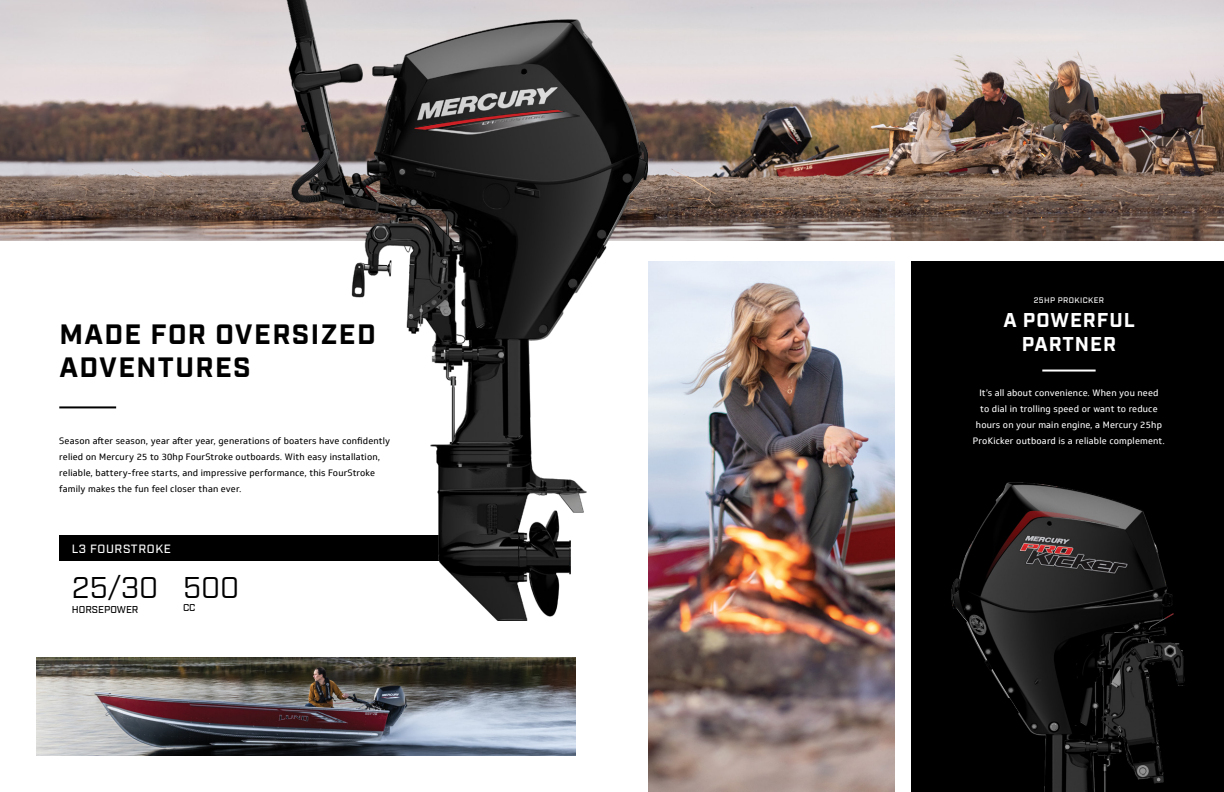
<style>
.page{position:relative;width:1224px;height:792px;background:#fff}
.page>*{position:absolute;margin:0;border:0;box-sizing:border-box;transform-origin:0 0}
.t1{font:30px "Industry";color:#000}
.t2{font:700 28px/33.6px "Industry";letter-spacing:.05em;color:#000}
.t3{font:700 20px/24px "Industry";letter-spacing:.05em;color:#fff;text-align:center}
.t4{font:500 12px "Industry";letter-spacing:.05em;color:#fff}
.t5{font:500 10px "Industry";color:#000}
.t6{font:9px/16px "Soleto";letter-spacing:.02em;color:#000}
.t7{font:9px/16px "Soleto";letter-spacing:.02em;color:#fff;text-align:center}
.t8{font:500 8px "Industry";letter-spacing:.05em;color:#fff}
</style>
<div class="page">
<div style="left:60px;top:535px;width:451px;height:26px;background:#000"></div>
<div style="left:912px;top:261px;width:312px;height:531px;background:#000"></div>
<img style="left:0;top:0;width:1224px;height:240px">
<img style="left:648px;top:261px;width:246px;height:531px">
<img style="left:36px;top:657px;width:540px;height:99px">
<img style="left:952px;top:483px;width:233px;height:309px">
<hr style="left:59px;top:406px;width:57px;height:2px;background:#000">
<hr style="left:1042px;top:370px;width:54px;height:2px;background:#fff">
<img style="left:284px;top:0;width:364px;height:620px">
<p class="t8" style="left:1034px;top:296px;width:72px">25HP PROKICKER</p>
<h2 class="t2" style="left:59px;top:319px;width:318px">MADE FOR OVERSIZED<br>ADVENTURES</h2>
<h3 class="t3" style="left:1003px;top:309px;width:133px">A POWERFUL<br>PARTNER</h3>
<p class="t6" style="left:59px;top:433px;width:333px">Season after season, year after year, generations of boaters have confidently relied on Mercury 25 to 30hp FourStroke outboards. With easy installation, reliable, battery-free starts, and impressive performance, this FourStroke family makes the fun feel closer than ever.</p>
<h3 class="t4" style="left:72px;top:541px;width:100px">L3 FOURSTROKE</h3>
<h1 class="t1" style="left:72px;top:569px;width:169px">25/30 500</h1>
<p class="t5" style="left:183px;top:602px;width:14px">CC</p>
<p class="t5" style="left:72px;top:603px;width:68px">HORSEPOWER</p>
<p class="t7" style="left:973px;top:385px;width:193px">It’s all about convenience. When you need<br>to dial in trolling speed or want to reduce hours on your main engine, a Mercury 25hp ProKicker outboard is a reliable complement.</p>
</div>
